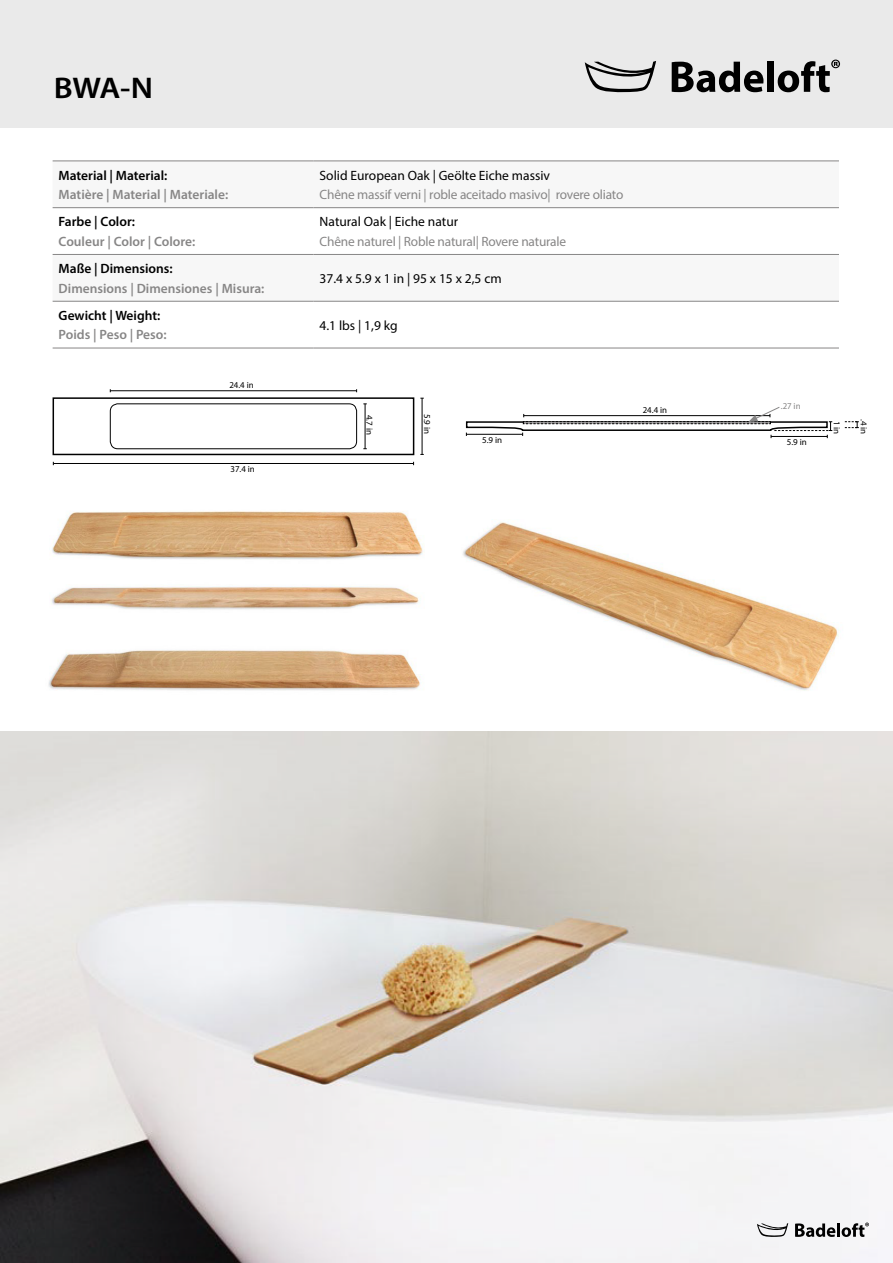
<style>
.page{position:relative;width:893px;height:1263px;background:#fff}
.page>*{position:absolute;margin:0;border:0;box-sizing:border-box;transform-origin:0 0}
.t1{font:600 30px "Myriad Pro";color:#000;scale:1.1 1}
.t2{font:600 13.5px "Myriad Pro";color:#878686}
.t3{font:13.5px "Myriad Pro";color:#000}
.t4{font:13.5px "Myriad Pro";letter-spacing:-.015em;color:#878686}
.t5{font:600 13.5px "Myriad Pro";color:#000}
.t6{font:9px "Myriad Pro";color:#000}
.t7{font:9px "Myriad Pro";color:#878686}
</style>
<div class="page">
<div style="left:0;top:0;width:893px;height:128px;background:#eaeaea"></div>
<svg style="left:672px;top:62px;width:91px;height:30px"></svg>
<div style="left:767px;top:62px;width:7px;height:30px;background:#000"></div>
<svg style="left:778px;top:60px;width:62px;height:32px"></svg>
<svg style="left:585px;top:61px;width:71px;height:31px"></svg>
<img style="left:0;top:731px;width:893px;height:532px">
<svg style="left:53px;top:300px;width:786px;height:1px"></svg>
<hr style="left:53px;top:161px;width:261px;height:1px;background:#878686">
<hr style="left:314px;top:161px;width:525px;height:1px;background:#878686">
<hr style="left:53px;top:207px;width:261px;height:1px;background:#878686">
<hr style="left:314px;top:207px;width:525px;height:1px;background:#878686">
<hr style="left:53px;top:254px;width:261px;height:1px;background:#878686">
<hr style="left:314px;top:254px;width:525px;height:1px;background:#878686">
<hr style="left:53px;top:301px;width:261px;height:1px;background:#878686">
<hr style="left:314px;top:301px;width:525px;height:1px;background:#878686">
<hr style="left:53px;top:348px;width:261px;height:1px;background:#878686">
<hr style="left:314px;top:348px;width:525px;height:1px;background:#878686">
<svg style="left:795px;top:1223px;width:40px;height:14px"></svg>
<hr style="left:837px;top:1223px;width:3px;height:14px;background:#000">
<svg style="left:842px;top:1222px;width:27px;height:15px"></svg>
<svg style="left:757px;top:1223px;width:31px;height:14px"></svg>
<img style="left:48px;top:511px;width:375px;height:180px">
<img style="left:463px;top:522px;width:376px;height:169px">
<hr style="left:422px;top:398px;width:1px;height:56px;background:#000">
<hr style="left:53px;top:463px;width:361px;height:1px;background:#000">
<hr style="left:110px;top:390px;width:247px;height:1px;background:#000">
<div style="left:53px;top:397px;width:361px;height:58px;border:2px solid #000"></div>
<div style="left:110px;top:403px;width:247px;height:46px;border:1px solid #000;border-radius:8px"></div>
<hr style="left:365px;top:404px;width:1px;height:45px;background:#000">
<svg style="left:845px;top:421px;width:14px;height:7px"></svg>
<svg style="left:465px;top:407px;width:367px;height:31px"></svg>
<h1 class="t1" style="left:54px;top:68px;width:92px">BWA-N</h1>
<p class="t5" style="left:59px;top:166px;width:110px">Material | Material:</p>
<p class="t2" style="left:59px;top:186px;width:171px">Matière | Material | Materiale:</p>
<p class="t5" style="left:59px;top:213px;width:78px">Farbe | Color:</p>
<p class="t2" style="left:59px;top:233px;width:138px">Couleur | Color | Colore:</p>
<p class="t5" style="left:59px;top:260px;width:116px">Maße | Dimensions:</p>
<p class="t2" style="left:59px;top:280px;width:207px">Dimensions | Dimensiones | Misura:</p>
<p class="t5" style="left:59px;top:307px;width:103px">Gewicht | Weight:</p>
<p class="t2" style="left:59px;top:326px;width:110px">Poids | Peso | Peso:</p>
<p class="t6" style="left:229px;top:379px;width:26px">24.4 in</p>
<p class="t6" style="left:230px;top:463px;width:26px">37.4 in</p>
<p class="t3" style="left:320px;top:167px;width:232px">Solid European Oak | Geölte Eiche massiv</p>
<p class="t4" style="left:320px;top:186px;width:305px">Chêne massif verni | roble aceitado masivo| rovere oliato</p>
<p class="t3" style="left:320px;top:214px;width:140px">Natural Oak | Eiche natur</p>
<p class="t4" style="left:320px;top:233px;width:248px">Chêne naturel | Roble natural| Rovere naturale</p>
<p class="t3" style="left:320px;top:270px;width:184px">37.4 x 5.9 x 1 in | 95 x 15 x 2,5 cm</p>
<p class="t3" style="left:320px;top:317px;width:80px">4.1 lbs | 1,9 kg</p>
<p class="t7" style="left:781px;top:401px;width:21px">.27 in</p>
<p class="t6" style="left:643px;top:404px;width:26px">24.4 in</p>
<p class="t6" style="left:433px;top:414px;width:22px;rotate:90deg">5.9 in</p>
<p class="t6" style="left:375px;top:415px;width:22px;rotate:90deg">4.7 in</p>
<p class="t6" style="left:842px;top:421px;width:15px;rotate:90deg">1 in</p>
<p class="t6" style="left:869px;top:419px;width:17px;rotate:90deg">.4 in</p>
<p class="t6" style="left:482px;top:435px;width:22px">5.9 in</p>
<p class="t6" style="left:787px;top:436px;width:22px">5.9 in</p>
</div>
